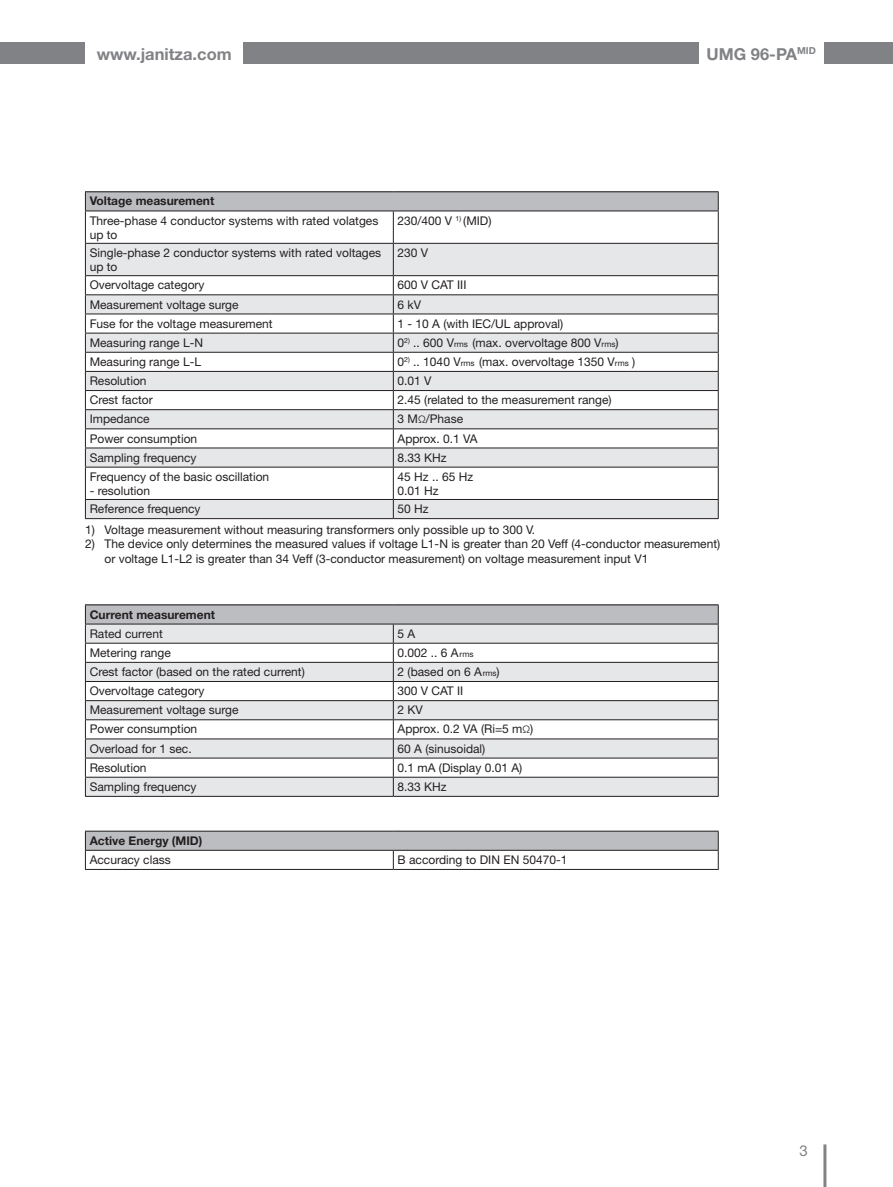
<style>
.page{position:relative;width:893px;height:1187px;background:#fff}
.page>*{position:absolute;margin:0;border:0;box-sizing:border-box;transform-origin:0 0}
.t1{font:700 16.5px "Helvetica Neue LT";color:#808285}
.t2{font:15px "Helvetica Neue LT";color:#808285}
.t3{font:12px/14.4px "Helvetica Neue LT";color:#231f20}
.t4{font:700 12px "Helvetica Neue LT";color:#231f20}
.s1{font-size:8.25px}
.s2{font-size:10.5px}
</style>
<div class="page">
<hr style="left:823px;top:1144px;width:3px;height:42px;background:#808285">
<div style="left:243px;top:43px;width:455px;height:21px;background:#808285"></div>
<div style="left:825px;top:43px;width:68px;height:21px;background:#808285"></div>
<div style="left:0;top:43px;width:85px;height:21px;background:#808285"></div>
<div style="left:85px;top:192px;width:633px;height:19px;background:#bcbdc0"></div>
<svg style="left:86px;top:211px;width:632px;height:32px"></svg>
<svg style="left:86px;top:244px;width:632px;height:222px;fill:#e6e7e9"></svg>
<hr style="left:85px;top:191px;width:308px;height:1px;background:#231f20">
<svg style="left:85px;top:192px;width:1px;height:18px"></svg>
<hr style="left:393px;top:191px;width:326px;height:1px;background:#231f20">
<svg style="left:718px;top:192px;width:1px;height:18px"></svg>
<hr style="left:85px;top:210px;width:308px;height:1px;background:#231f20">
<hr style="left:85px;top:211px;width:1px;height:32px;background:#231f20">
<hr style="left:393px;top:210px;width:326px;height:1px;background:#231f20">
<hr style="left:393px;top:211px;width:1px;height:32px;background:#231f20">
<hr style="left:718px;top:211px;width:1px;height:32px;background:#231f20">
<hr style="left:85px;top:243px;width:308px;height:1px;background:#231f20">
<hr style="left:85px;top:244px;width:1px;height:31px;background:#231f20">
<hr style="left:393px;top:243px;width:326px;height:1px;background:#231f20">
<hr style="left:393px;top:244px;width:1px;height:31px;background:#231f20">
<hr style="left:718px;top:244px;width:1px;height:31px;background:#231f20">
<hr style="left:85px;top:275px;width:308px;height:1px;background:#231f20">
<hr style="left:393px;top:275px;width:326px;height:1px;background:#231f20">
<hr style="left:85px;top:294px;width:308px;height:1px;background:#231f20">
<hr style="left:393px;top:294px;width:326px;height:1px;background:#231f20">
<hr style="left:85px;top:313px;width:308px;height:1px;background:#231f20">
<hr style="left:393px;top:313px;width:326px;height:1px;background:#231f20">
<hr style="left:85px;top:333px;width:308px;height:1px;background:#231f20">
<hr style="left:393px;top:333px;width:326px;height:1px;background:#231f20">
<hr style="left:85px;top:352px;width:308px;height:1px;background:#231f20">
<hr style="left:393px;top:352px;width:326px;height:1px;background:#231f20">
<hr style="left:85px;top:371px;width:308px;height:1px;background:#231f20">
<hr style="left:393px;top:371px;width:326px;height:1px;background:#231f20">
<hr style="left:85px;top:390px;width:308px;height:1px;background:#231f20">
<hr style="left:393px;top:390px;width:326px;height:1px;background:#231f20">
<hr style="left:85px;top:409px;width:308px;height:1px;background:#231f20">
<hr style="left:393px;top:409px;width:326px;height:1px;background:#231f20">
<hr style="left:85px;top:428px;width:308px;height:1px;background:#231f20">
<hr style="left:393px;top:428px;width:326px;height:1px;background:#231f20">
<hr style="left:85px;top:447px;width:308px;height:1px;background:#231f20">
<svg style="left:85px;top:276px;width:1px;height:190px"></svg>
<hr style="left:393px;top:447px;width:326px;height:1px;background:#231f20">
<svg style="left:393px;top:276px;width:1px;height:190px"></svg>
<svg style="left:718px;top:276px;width:1px;height:190px"></svg>
<hr style="left:85px;top:466px;width:308px;height:1px;background:#231f20">
<hr style="left:85px;top:467px;width:1px;height:32px;background:#231f20">
<hr style="left:393px;top:466px;width:326px;height:1px;background:#231f20">
<hr style="left:393px;top:467px;width:1px;height:32px;background:#231f20">
<hr style="left:718px;top:467px;width:1px;height:32px;background:#231f20">
<div style="left:85px;top:499px;width:634px;height:19px;background:#e6e7e9"></div>
<hr style="left:85px;top:518px;width:308px;height:1px;background:#231f20">
<hr style="left:393px;top:518px;width:326px;height:1px;background:#231f20">
<hr style="left:85px;top:604px;width:308px;height:1px;background:#231f20">
<hr style="left:393px;top:604px;width:326px;height:1px;background:#231f20">
<svg style="left:85px;top:605px;width:634px;height:191px"></svg>
<hr style="left:85px;top:796px;width:308px;height:1px;background:#231f20">
<hr style="left:393px;top:796px;width:326px;height:1px;background:#231f20">
<hr style="left:85px;top:830px;width:308px;height:1px;background:#231f20">
<hr style="left:393px;top:830px;width:326px;height:1px;background:#231f20">
<svg style="left:85px;top:831px;width:634px;height:38px"></svg>
<hr style="left:85px;top:869px;width:308px;height:1px;background:#231f20">
<hr style="left:393px;top:869px;width:326px;height:1px;background:#231f20">
<h1 class="t1" style="left:97px;top:44px;width:137px">www.janitza.com</h1>
<h1 class="t1" style="left:707px;top:44px;width:111px">UMG 96-PA<sup>MID</sup></h1>
<p class="t4" style="left:90px;top:194px;width:126px">Voltage measurement</p>
<p class="t3" style="left:90px;top:213px;width:290px">Three-phase 4 conductor systems with rated volatges up to</p>
<p class="t3" style="left:398px;top:213px;width:95px">230/400 V <sup>1)</sup> (MID)</p>
<p class="t3" style="left:90px;top:245px;width:293px">Single-phase 2 conductor systems with rated voltages up to</p>
<p class="t3" style="left:398px;top:245px;width:32px">230 V</p>
<p class="t3" style="left:90px;top:278px;width:116px">Overvoltage category</p>
<p class="t3" style="left:398px;top:278px;width:70px">600 V CAT III</p>
<p class="t3" style="left:90px;top:297px;width:150px">Measurement voltage surge</p>
<p class="t3" style="left:398px;top:297px;width:25px">6 kV</p>
<p class="t3" style="left:90px;top:316px;width:184px">Fuse for the voltage measurement</p>
<p class="t3" style="left:398px;top:316px;width:167px">1 - 10 A (with IEC/UL approval)</p>
<p class="t3" style="left:90px;top:335px;width:115px">Measuring range L-N</p>
<p class="t3" style="left:398px;top:335px;width:223px">0<sup>2)</sup> .. 600 V<span class="s1">rms</span> (max. overvoltage 800 V<span class="s1">rms</span>)</p>
<p class="t3" style="left:90px;top:354px;width:113px">Measuring range L-L</p>
<p class="t3" style="left:398px;top:354px;width:239px">0<sup>2)</sup> .. 1040 V<span class="s1">rms</span> (max. overvoltage 1350 V<span class="s1">rms</span> )</p>
<p class="t3" style="left:90px;top:373px;width:58px">Resolution</p>
<p class="t3" style="left:398px;top:373px;width:36px">0.01 V</p>
<p class="t3" style="left:90px;top:392px;width:65px">Crest factor</p>
<p class="t3" style="left:398px;top:392px;width:216px">2.45 (related to the measurement range)</p>
<p class="t3" style="left:90px;top:411px;width:62px">Impedance</p>
<p class="t3" style="left:398px;top:412px;width:67px">3 M<span class="s2">Ω</span>/Phase</p>
<p class="t3" style="left:90px;top:431px;width:109px">Power consumption</p>
<p class="t3" style="left:398px;top:431px;width:82px">Approx. 0.1 VA</p>
<p class="t3" style="left:90px;top:450px;width:108px">Sampling frequency</p>
<p class="t3" style="left:398px;top:450px;width:51px">8.33 KHz</p>
<p class="t3" style="left:90px;top:469px;width:181px">Frequency of the basic oscillation</p>
<p class="t3" style="left:90px;top:483px;width:62px">- resolution</p>
<p class="t3" style="left:398px;top:469px;width:77px">45 Hz .. 65 Hz<br>0.01 Hz</p>
<p class="t3" style="left:90px;top:501px;width:112px">Reference frequency</p>
<p class="t3" style="left:398px;top:501px;width:33px">50 Hz</p>
<p class="t3" style="left:85px;top:522px;width:452px">1) Voltage measurement without measuring transformers only possible up to 300 V.</p>
<p class="t3" style="left:105px;top:536px;width:617px;text-indent:-20px">2) The device only determines the measured values if voltage L1-N is greater than 20 Veff (4-conductor measurement) or voltage L1-L2 is greater than 34 Veff (3-conductor measurement) on voltage measurement input V1</p>
<p class="t4" style="left:90px;top:606px;width:127px">Current measurement</p>
<p class="t3" style="left:90px;top:626px;width:75px">Rated current</p>
<p class="t3" style="left:398px;top:626px;width:19px">5 A</p>
<p class="t3" style="left:90px;top:645px;width:83px">Metering range</p>
<p class="t3" style="left:398px;top:645px;width:77px">0.002 .. 6 A<span class="s1">rms</span></p>
<p class="t3" style="left:90px;top:664px;width:217px">Crest factor (based on the rated current)</p>
<p class="t3" style="left:398px;top:664px;width:104px">2 (based on 6 A<span class="s1">rms</span>)</p>
<p class="t3" style="left:90px;top:683px;width:116px">Overvoltage category</p>
<p class="t3" style="left:398px;top:683px;width:67px">300 V CAT II</p>
<p class="t3" style="left:90px;top:702px;width:150px">Measurement voltage surge</p>
<p class="t3" style="left:398px;top:702px;width:27px">2 KV</p>
<p class="t3" style="left:90px;top:721px;width:109px">Power consumption</p>
<p class="t3" style="left:398px;top:721px;width:137px">Approx. 0.2 VA (Ri=5 m<span class="s2">Ω</span>)</p>
<p class="t3" style="left:90px;top:741px;width:104px">Overload for 1 sec.</p>
<p class="t3" style="left:398px;top:741px;width:89px">60 A (sinusoidal)</p>
<p class="t3" style="left:90px;top:760px;width:58px">Resolution</p>
<p class="t3" style="left:398px;top:760px;width:126px">0.1 mA (Display 0.01 A)</p>
<p class="t3" style="left:90px;top:779px;width:108px">Sampling frequency</p>
<p class="t3" style="left:398px;top:779px;width:51px">8.33 KHz</p>
<p class="t4" style="left:90px;top:833px;width:114px">Active Energy (MID)</p>
<p class="t3" style="left:90px;top:852px;width:83px">Accuracy class</p>
<p class="t3" style="left:398px;top:852px;width:171px">B according to DIN EN 50470-1</p>
<p class="t2" style="left:800px;top:1141px;width:10px">3</p>
</div>
